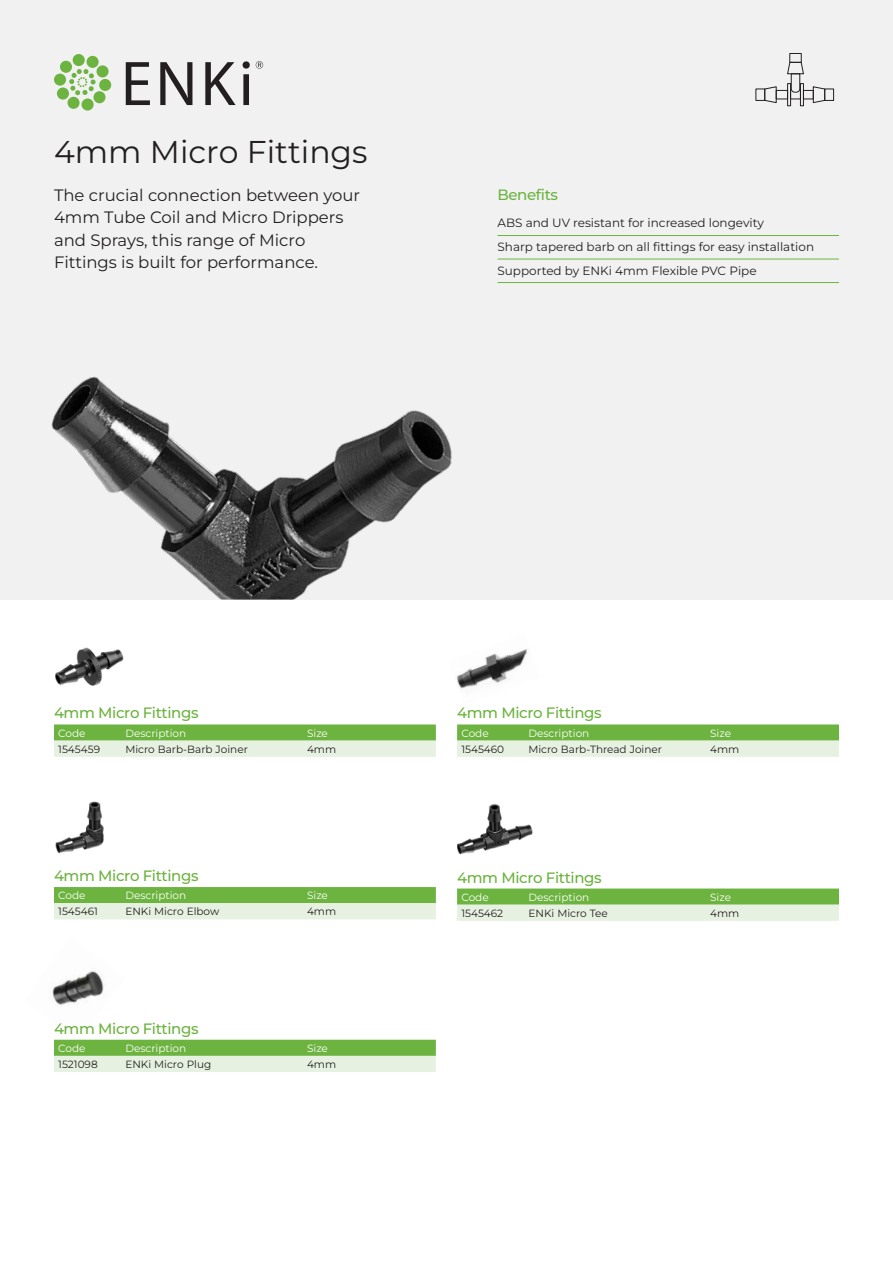
<style>
.page{position:relative;width:893px;height:1263px;background:#fff}
.page>*{position:absolute;margin:0;border:0;box-sizing:border-box;transform-origin:0 0}
.Page_Header{font:31.5px "Montserrat";color:#231f20}
.Copy{font:16.5px/22.5px "Montserrat";color:#231f20}
.Table_Product_H1{font:500 15px "Montserrat";letter-spacing:-.025em;color:#6cb33f}
.Rule{font:12px "Montserrat";color:#231f20}
.Table_body{font:10.5px "Montserrat";color:#231f20}
.Table_Head{font:10.5px "Montserrat";color:#fff}
</style>
<div class="page">
<div style="left:0;top:0;width:893px;height:600px;background:#f1f1f2"></div>
<svg style="left:126px;top:62px;width:24px;height:43px"></svg>
<svg style="left:160px;top:62px;width:32px;height:43px"></svg>
<svg style="left:205px;top:62px;width:31px;height:43px"></svg>
<svg style="left:243px;top:61px;width:7px;height:44px"></svg>
<div style="left:73px;top:54px;width:12px;height:12px;background:#6cb33f;border-radius:50%"></div>
<svg style="left:69px;top:69px;width:27px;height:26px"></svg>
<div style="left:87px;top:56px;width:12px;height:12px;background:#6cb33f;border-radius:50%"></div>
<div style="left:97px;top:65px;width:12px;height:12px;background:#6cb33f;border-radius:50%"></div>
<div style="left:99px;top:79px;width:12px;height:12px;background:#6cb33f;border-radius:50%"></div>
<div style="left:93px;top:91px;width:13px;height:12px;background:#6cb33f;border-radius:50%"></div>
<div style="left:82px;top:99px;width:12px;height:12px;background:#6cb33f;border-radius:50%"></div>
<div style="left:68px;top:97px;width:12px;height:12px;background:#6cb33f;border-radius:50%"></div>
<div style="left:57px;top:88px;width:12px;height:12px;background:#6cb33f;border-radius:50%"></div>
<div style="left:54px;top:74px;width:12px;height:12px;background:#6cb33f;border-radius:50%"></div>
<div style="left:60px;top:61px;width:12px;height:12px;background:#6cb33f;border-radius:50%"></div>
<svg style="left:256px;top:61px;width:7px;height:8px"></svg>
<img style="left:55px;top:647px;width:69px;height:39px">
<img style="left:457px;top:804px;width:76px;height:51px">
<img style="left:456px;top:649px;width:72px;height:40px">
<img style="left:52px;top:971px;width:73px;height:69px">
<img style="left:51px;top:376px;width:401px;height:224px">
<svg style="left:787px;top:63px;width:17px;height:30px"></svg>
<div style="left:776px;top:90px;width:12px;height:9px;border:1px solid #231f20"></div>
<div style="left:803px;top:90px;width:11px;height:9px;border:1px solid #231f20"></div>
<div style="left:789px;top:53px;width:13px;height:10px;border:1px solid #231f20"></div>
<svg style="left:764px;top:86px;width:13px;height:17px"></svg>
<div style="left:755px;top:89px;width:10px;height:12px;border:1px solid #231f20"></div>
<svg style="left:812px;top:86px;width:14px;height:18px"></svg>
<div style="left:824px;top:89px;width:10px;height:12px;border:1px solid #231f20"></div>
<div style="left:787px;top:83px;width:4px;height:23px;border:1px solid #231f20"></div>
<div style="left:800px;top:83px;width:4px;height:23px;border:1px solid #231f20"></div>
<hr style="left:497px;top:235px;width:342px;height:1px;background:#6cb33f">
<hr style="left:497px;top:259px;width:342px;height:1px;background:#6cb33f">
<hr style="left:497px;top:282px;width:342px;height:1px;background:#6cb33f">
<svg style="left:54px;top:724px;width:382px;height:33px;background:#acd393"></svg>
<svg style="left:54px;top:887px;width:382px;height:32px;background:#a9d290"></svg>
<svg style="left:54px;top:1040px;width:382px;height:32px;background:#aad291"></svg>
<svg style="left:457px;top:724px;width:382px;height:33px;background:#acd393"></svg>
<svg style="left:457px;top:888px;width:382px;height:33px;background:#acd393"></svg>
<img style="left:55px;top:801px;width:49px;height:53px">
<p class="Page_Header" style="left:54px;top:131px;width:315px">4mm Micro Fittings</p>
<p class="Copy" style="left:54px;top:183px;width:308px">The crucial connection between your 4mm Tube Coil and Micro Drippers and Sprays, this range of Micro Fittings is built for performance.</p>
<h3 class="Table_Product_H1" style="left:497px;top:184px;width:62px">Benefits</h3>
<p class="Rule" style="left:497px;top:215px;width:268px">ABS and UV resistant for increased longevity</p>
<p class="Rule" style="left:497px;top:239px;width:318px">Sharp tapered barb on all fittings for easy installation</p>
<p class="Rule" style="left:497px;top:262px;width:261px">Supported by ENKi 4mm Flexible PVC Pipe</p>
<p class="Table_Product_H1" style="left:54px;top:703px;width:146px">4mm Micro Fittings</p>
<p class="Table_Head" style="left:58px;top:726px;width:29px">Code</p>
<p class="Table_Head" style="left:125px;top:726px;width:62px">Description</p>
<p class="Table_Head" style="left:307px;top:726px;width:22px">Size</p>
<p class="Table_body" style="left:58px;top:742px;width:43px">1545459</p>
<p class="Table_body" style="left:125px;top:742px;width:124px">Micro Barb-Barb Joiner</p>
<p class="Table_body" style="left:307px;top:742px;width:31px">4mm</p>
<p class="Table_Product_H1" style="left:54px;top:866px;width:146px">4mm Micro Fittings</p>
<p class="Table_Head" style="left:58px;top:888px;width:29px">Code</p>
<p class="Table_Head" style="left:125px;top:888px;width:62px">Description</p>
<p class="Table_Head" style="left:307px;top:888px;width:22px">Size</p>
<p class="Table_body" style="left:58px;top:904px;width:41px">1545461</p>
<p class="Table_body" style="left:125px;top:904px;width:95px">ENKi Micro Elbow</p>
<p class="Table_body" style="left:307px;top:904px;width:31px">4mm</p>
<p class="Table_Product_H1" style="left:54px;top:1018px;width:146px">4mm Micro Fittings</p>
<p class="Table_Head" style="left:58px;top:1041px;width:29px">Code</p>
<p class="Table_Head" style="left:125px;top:1041px;width:62px">Description</p>
<p class="Table_Head" style="left:307px;top:1041px;width:22px">Size</p>
<p class="Table_body" style="left:58px;top:1057px;width:41px">1521098</p>
<p class="Table_body" style="left:125px;top:1057px;width:87px">ENKi Micro Plug</p>
<p class="Table_body" style="left:307px;top:1057px;width:31px">4mm</p>
<p class="Table_Product_H1" style="left:457px;top:703px;width:146px">4mm Micro Fittings</p>
<p class="Table_Head" style="left:461px;top:726px;width:29px">Code</p>
<p class="Table_Head" style="left:528px;top:726px;width:62px">Description</p>
<p class="Table_Head" style="left:710px;top:726px;width:22px">Size</p>
<p class="Table_body" style="left:461px;top:742px;width:44px">1545460</p>
<p class="Table_body" style="left:528px;top:742px;width:135px">Micro Barb-Thread Joiner</p>
<p class="Table_body" style="left:710px;top:742px;width:31px">4mm</p>
<p class="Table_Product_H1" style="left:457px;top:867px;width:146px">4mm Micro Fittings</p>
<p class="Table_Head" style="left:461px;top:890px;width:29px">Code</p>
<p class="Table_Head" style="left:528px;top:890px;width:62px">Description</p>
<p class="Table_Head" style="left:710px;top:890px;width:22px">Size</p>
<p class="Table_body" style="left:461px;top:906px;width:43px">1545462</p>
<p class="Table_body" style="left:528px;top:906px;width:81px">ENKi Micro Tee</p>
<p class="Table_body" style="left:710px;top:906px;width:31px">4mm</p>
</div>
